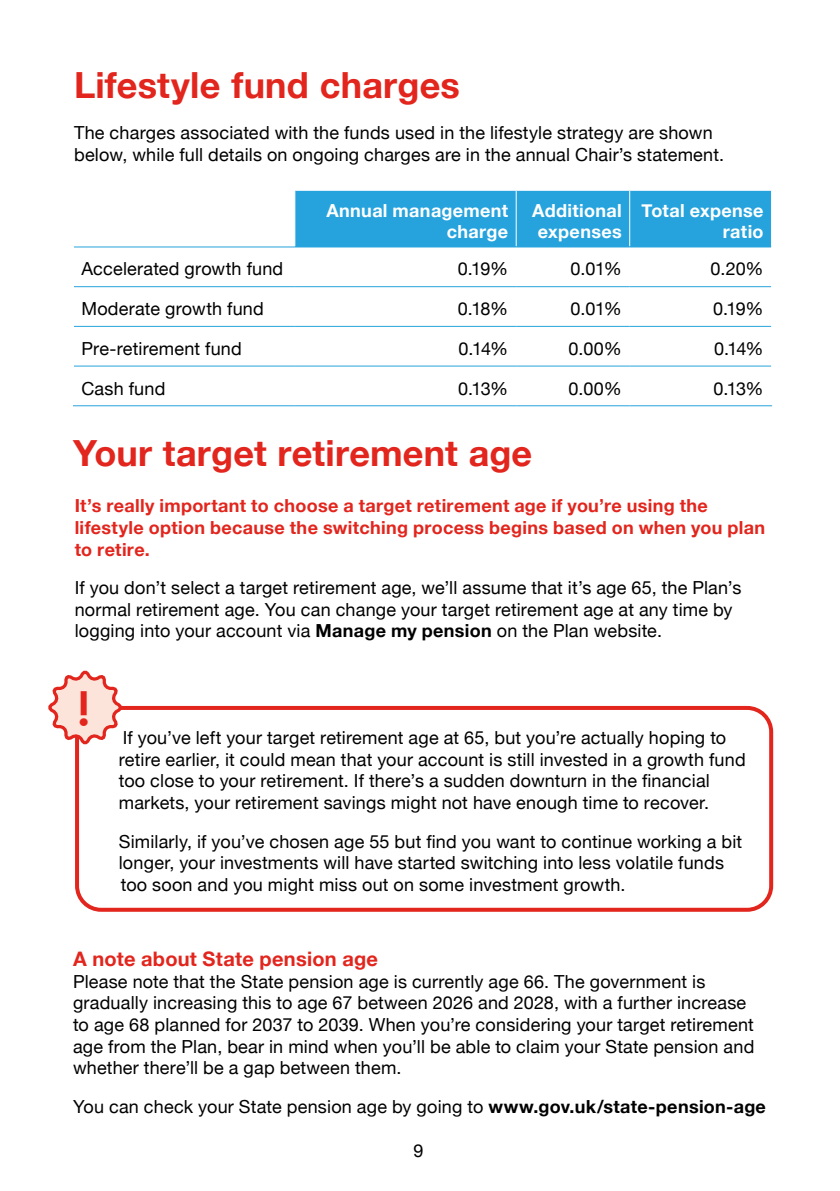
<style>
.page{position:relative;width:840px;height:1191px;background:#fff}
.page>*{position:absolute;margin:0;border:0;box-sizing:border-box;transform-origin:0 0}
.t1{font:800 49.4px "Avenir";color:#e2251d}
.t2{font:700 36px "Helvetica Neue";letter-spacing:.005em;color:#e2251d}
.t3{font:700 20px "Helvetica Neue";letter-spacing:.015em;color:#e2251d}
.t4{font:18px/21.6px "Helvetica Neue";letter-spacing:.01em;color:#000}
.t5{font:700 18px/21.6px "Helvetica Neue";letter-spacing:.02em;color:#e2251d}
.t6{font:700 18px/21.6px "Helvetica Neue";letter-spacing:.02em;color:#fff;text-align:right}
.s1{font-weight:700}
</style>
<div class="page">
<div style="left:75px;top:706px;width:697px;height:205px;border:4px solid #e2251d;border-radius:24px"></div>
<svg style="left:48px;top:670px;width:78px;height:78px"></svg>
<div style="left:295px;top:191px;width:475px;height:55px;background:#26a3dd"></div>
<hr style="left:515px;top:191px;width:1px;height:55px;background:#fff">
<hr style="left:629px;top:191px;width:1px;height:55px;background:#fff">
<hr style="left:74px;top:246px;width:221px;height:1px;background:#26a3dd">
<hr style="left:295px;top:246px;width:221px;height:1px;background:#26a3dd">
<hr style="left:516px;top:246px;width:113px;height:1px;background:#26a3dd">
<hr style="left:629px;top:246px;width:141px;height:1px;background:#26a3dd">
<hr style="left:74px;top:286px;width:221px;height:1px;background:#26a3dd">
<hr style="left:295px;top:286px;width:221px;height:1px;background:#26a3dd">
<hr style="left:516px;top:286px;width:113px;height:1px;background:#26a3dd">
<hr style="left:629px;top:286px;width:141px;height:1px;background:#26a3dd">
<hr style="left:74px;top:326px;width:221px;height:1px;background:#26a3dd">
<hr style="left:295px;top:326px;width:221px;height:1px;background:#26a3dd">
<hr style="left:516px;top:326px;width:113px;height:1px;background:#26a3dd">
<hr style="left:629px;top:326px;width:141px;height:1px;background:#26a3dd">
<hr style="left:74px;top:365px;width:221px;height:1px;background:#26a3dd">
<hr style="left:295px;top:365px;width:221px;height:1px;background:#26a3dd">
<hr style="left:516px;top:365px;width:113px;height:1px;background:#26a3dd">
<hr style="left:629px;top:365px;width:141px;height:1px;background:#26a3dd">
<hr style="left:73px;top:405px;width:222px;height:1px;background:#26a3dd">
<hr style="left:295px;top:405px;width:221px;height:1px;background:#26a3dd">
<hr style="left:516px;top:405px;width:113px;height:1px;background:#26a3dd">
<hr style="left:629px;top:405px;width:142px;height:1px;background:#26a3dd">
<h2 class="t2" style="left:74px;top:57px;width:387px">Lifestyle fund charges</h2>
<p class="t4" style="left:74px;top:123px;width:651px">The charges associated with the funds used in the lifestyle strategy are shown below, while full details on ongoing charges are in the annual Chair’s statement.</p>
<p class="t6" style="left:326px;top:200px;width:183px">Annual management charge</p>
<p class="t6" style="left:532px;top:200px;width:91px;text-align:center">Additional expenses</p>
<p class="t6" style="left:641px;top:200px;width:123px">Total expense ratio</p>
<p class="t4" style="left:81px;top:259px;width:203px">Accelerated growth fund</p>
<p class="t4" style="left:457px;top:259px;width:52px">0.19%</p>
<p class="t4" style="left:570px;top:259px;width:53px">0.01%</p>
<p class="t4" style="left:710px;top:259px;width:55px">0.20%</p>
<p class="t4" style="left:81px;top:299px;width:184px">Moderate growth fund</p>
<p class="t4" style="left:457px;top:299px;width:52px">0.18%</p>
<p class="t4" style="left:570px;top:299px;width:53px">0.01%</p>
<p class="t4" style="left:712px;top:299px;width:52px">0.19%</p>
<p class="t4" style="left:81px;top:339px;width:162px">Pre-retirement fund</p>
<p class="t4" style="left:458px;top:339px;width:51px">0.14%</p>
<p class="t4" style="left:568px;top:339px;width:55px">0.00%</p>
<p class="t4" style="left:713px;top:339px;width:51px">0.14%</p>
<p class="t4" style="left:81px;top:378px;width:85px">Cash fund</p>
<p class="t4" style="left:458px;top:378px;width:52px">0.13%</p>
<p class="t4" style="left:568px;top:378px;width:55px">0.00%</p>
<p class="t4" style="left:713px;top:378px;width:52px">0.13%</p>
<h2 class="t2" style="left:73px;top:425px;width:460px">Your target retirement age</h2>
<p class="t5" style="left:75px;top:495px;width:691px">It’s really important to choose a target retirement age if you’re using the lifestyle option because the switching process begins based on when you plan to retire.</p>
<p class="t4" style="left:75px;top:578px;width:667px">If you don’t select a target retirement age, we’ll assume that it’s age 65, the Plan’s normal retirement age. You can change your target retirement age at any time by logging into your account via <span class="s1">Manage my pension</span> on the Plan website.</p>
<h1 class="t1" style="left:77px;top:670px;width:16px">!</h1>
<p class="t4" style="left:119px;top:728px;width:628px">If you’ve left your target retirement age at 65, but you’re actually hoping to retire earlier, it could mean that your account is still invested in a growth fund too close to your retirement. If there’s a sudden downturn in the financial markets, your retirement savings might not have enough time to recover.</p>
<p class="t4" style="left:119px;top:831px;width:624px">Similarly, if you’ve chosen age 55 but find you want to continue working a bit longer, your investments will have started switching into less volatile funds too soon and you might miss out on some investment growth.</p>
<p class="t3" style="left:73px;top:943px;width:306px">A note about State pension age</p>
<p class="t4" style="left:73px;top:971px;width:682px">Please note that the State pension age is currently age 66. The government is gradually increasing this to age 67 between 2026 and 2028, with a further increase to age 68 planned for 2037 to 2039. When you’re considering your target retirement age from the Plan, bear in mind when you’ll be able to claim your State pension and whether there’ll be a gap between them.</p>
<p class="t4" style="left:73px;top:1096px;width:694px">You can check your State pension age by going to <span class="s1">www.gov.uk/state-pension-age</span></p>
<p class="t4" style="left:413px;top:1141px;width:12px">9</p>
</div>
